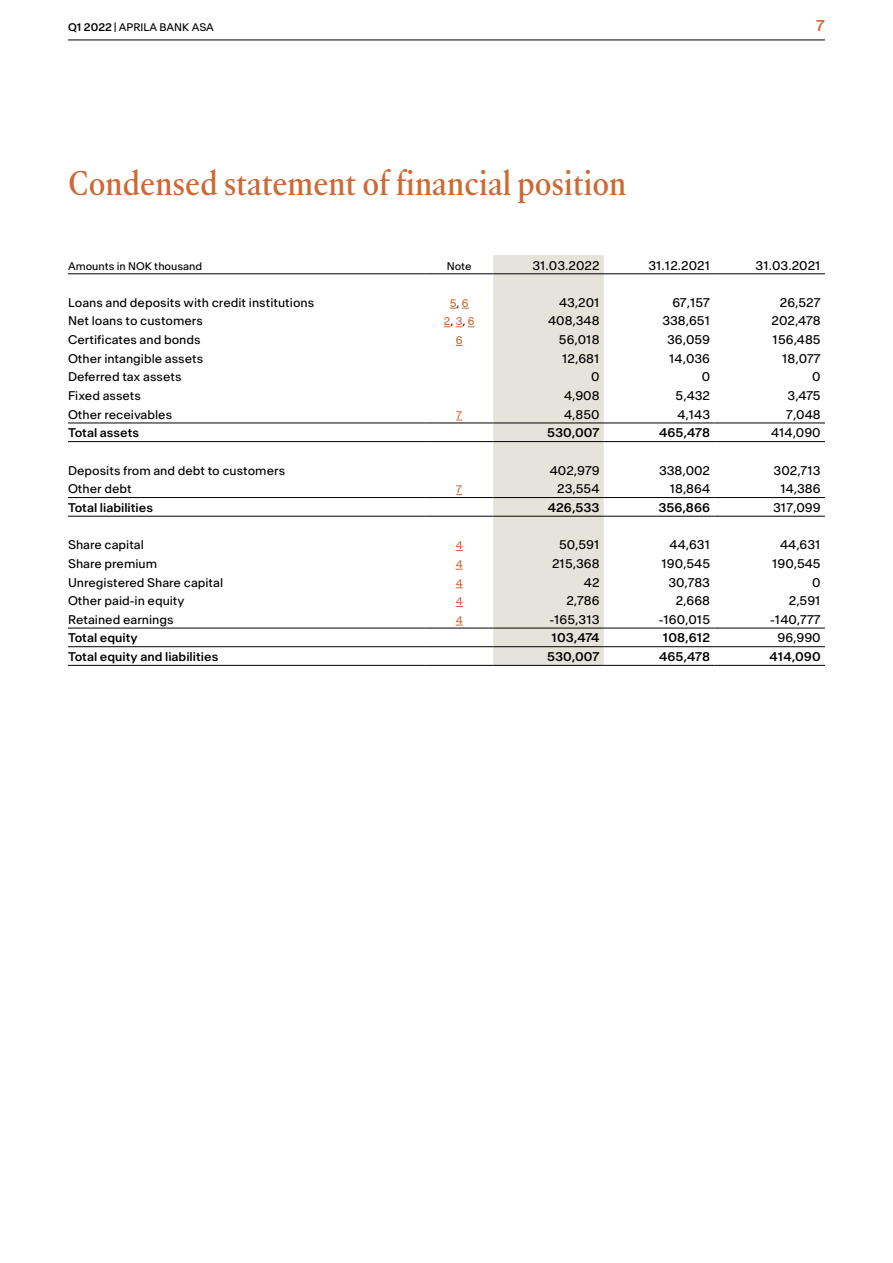
<style>
.page{position:relative;width:893px;height:1263px;background:#fff}
.page>*{position:absolute;margin:0;border:0;box-sizing:border-box;transform-origin:0 0}
.t1{font:500 condensed 30px "Atacama Beta";color:#cf6833}
.t2{font:500 15px "Antarctica Beta";color:#cf6833}
.t3{font:12px "Antarctica Beta";color:#000}
.t4{font:500 12px "Antarctica Beta";color:#000}
.t5{font:10.5px "Antarctica Beta";color:#000}
.t6{font:10.5px "Antarctica Beta";color:#cf6833}
.s1{font-weight:500}
.s2{color:#000}
</style>
<div class="page">
<hr style="left:68px;top:40px;width:757px;height:1px;background:#000">
<div style="left:493px;top:255px;width:111px;height:410px;background:#e6e3db"></div>
<hr style="left:68px;top:274px;width:357px;height:1px;background:#000">
<hr style="left:425px;top:274px;width:68px;height:1px;background:#000">
<hr style="left:493px;top:274px;width:111px;height:1px;background:#000">
<hr style="left:425px;top:646px;width:68px;height:1px;background:#000">
<hr style="left:68px;top:665px;width:357px;height:1px;background:#000">
<hr style="left:425px;top:665px;width:68px;height:1px;background:#000">
<hr style="left:493px;top:665px;width:111px;height:1px;background:#000">
<hr style="left:425px;top:497px;width:68px;height:1px;background:#000">
<hr style="left:425px;top:516px;width:68px;height:1px;background:#000">
<hr style="left:425px;top:423px;width:68px;height:1px;background:#000">
<hr style="left:425px;top:441px;width:68px;height:1px;background:#000">
<hr style="left:604px;top:665px;width:110px;height:1px;background:#000">
<hr style="left:714px;top:665px;width:111px;height:1px;background:#000">
<hr style="left:604px;top:274px;width:110px;height:1px;background:#000">
<hr style="left:714px;top:274px;width:111px;height:1px;background:#000">
<hr style="left:425px;top:628px;width:68px;height:1px;background:#000">
<hr style="left:68px;top:628px;width:357px;height:1px;background:#000">
<hr style="left:493px;top:628px;width:111px;height:1px;background:#000">
<hr style="left:604px;top:628px;width:110px;height:1px;background:#000">
<hr style="left:714px;top:628px;width:111px;height:1px;background:#000">
<hr style="left:68px;top:646px;width:357px;height:1px;background:#000">
<hr style="left:493px;top:646px;width:111px;height:1px;background:#000">
<hr style="left:604px;top:646px;width:110px;height:1px;background:#000">
<hr style="left:714px;top:646px;width:111px;height:1px;background:#000">
<hr style="left:68px;top:497px;width:357px;height:1px;background:#000">
<hr style="left:493px;top:497px;width:111px;height:1px;background:#000">
<hr style="left:604px;top:497px;width:110px;height:1px;background:#000">
<hr style="left:714px;top:497px;width:111px;height:1px;background:#000">
<hr style="left:68px;top:516px;width:357px;height:1px;background:#000">
<hr style="left:493px;top:516px;width:111px;height:1px;background:#000">
<hr style="left:604px;top:516px;width:110px;height:1px;background:#000">
<hr style="left:714px;top:516px;width:111px;height:1px;background:#000">
<hr style="left:68px;top:423px;width:357px;height:1px;background:#000">
<hr style="left:493px;top:423px;width:111px;height:1px;background:#000">
<hr style="left:604px;top:423px;width:110px;height:1px;background:#000">
<hr style="left:714px;top:423px;width:111px;height:1px;background:#000">
<hr style="left:68px;top:441px;width:357px;height:1px;background:#000">
<hr style="left:493px;top:441px;width:111px;height:1px;background:#000">
<hr style="left:604px;top:441px;width:110px;height:1px;background:#000">
<hr style="left:714px;top:441px;width:111px;height:1px;background:#000">
<svg style="left:450px;top:308px;width:19px;height:1px"></svg>
<p class="t5" style="left:68px;top:20px;width:147px"><span class="s1">Q1 2022</span> | APRILA BANK ASA</p>
<p class="t2" style="left:816px;top:16px;width:10px">7</p>
<h1 class="t1" style="left:68px;top:162px;width:560px">Condensed statement of financial position</h1>
<p class="t5" style="left:68px;top:259px;width:136px">Amounts in NOK thousand</p>
<p class="t5" style="left:447px;top:259px;width:26px">Note</p>
<p class="t3" style="left:532px;top:257px;width:69px">31.03.2022</p>
<p class="t3" style="left:648px;top:257px;width:63px">31.12.2021</p>
<p class="t3" style="left:756px;top:257px;width:67px">31.03.2021</p>
<p class="t3" style="left:68px;top:294px;width:248px">Loans and deposits with credit institutions</p>
<p class="t6" style="left:450px;top:296px;width:20px">5<span class="s2">,</span> 6</p>
<p class="t3" style="left:559px;top:294px;width:42px">43,201</p>
<p class="t3" style="left:672px;top:294px;width:39px">67,157</p>
<p class="t3" style="left:780px;top:294px;width:42px">26,527</p>
<p class="t3" style="left:68px;top:313px;width:136px">Net loans to customers</p>
<p class="t6" style="left:444px;top:315px;width:32px">2<span class="s2">,</span> 3<span class="s2">,</span> 6</p>
<p class="t3" style="left:548px;top:313px;width:53px">408,348</p>
<p class="t3" style="left:662px;top:313px;width:49px">338,651</p>
<p class="t3" style="left:771px;top:313px;width:51px">202,478</p>
<p class="t3" style="left:68px;top:332px;width:134px">Certificates and bonds</p>
<p class="t6" style="left:456px;top:333px;width:8px">6</p>
<p class="t3" style="left:559px;top:332px;width:42px">56,018</p>
<p class="t3" style="left:667px;top:332px;width:45px">36,059</p>
<p class="t3" style="left:773px;top:332px;width:50px">156,485</p>
<p class="t3" style="left:68px;top:350px;width:137px">Other intangible assets</p>
<p class="t3" style="left:562px;top:350px;width:39px">12,681</p>
<p class="t3" style="left:669px;top:350px;width:42px">14,036</p>
<p class="t3" style="left:782px;top:350px;width:40px">18,077</p>
<p class="t3" style="left:68px;top:369px;width:115px">Deferred tax assets</p>
<p class="t3" style="left:591px;top:369px;width:10px">0</p>
<p class="t3" style="left:702px;top:369px;width:10px">0</p>
<p class="t3" style="left:812px;top:369px;width:10px">0</p>
<p class="t3" style="left:68px;top:388px;width:74px">Fixed assets</p>
<p class="t3" style="left:564px;top:388px;width:37px">4,908</p>
<p class="t3" style="left:676px;top:388px;width:36px">5,432</p>
<p class="t3" style="left:787px;top:388px;width:35px">3,475</p>
<p class="t3" style="left:68px;top:406px;width:106px">Other receivables</p>
<p class="t6" style="left:456px;top:408px;width:7px">7</p>
<p class="t3" style="left:564px;top:406px;width:37px">4,850</p>
<p class="t3" style="left:677px;top:406px;width:34px">4,143</p>
<p class="t3" style="left:786px;top:406px;width:36px">7,048</p>
<p class="t4" style="left:68px;top:425px;width:73px">Total assets</p>
<p class="t4" style="left:547px;top:425px;width:54px">530,007</p>
<p class="t4" style="left:659px;top:425px;width:52px">465,478</p>
<p class="t3" style="left:771px;top:425px;width:51px">414,090</p>
<p class="t3" style="left:68px;top:462px;width:219px">Deposits from and debt to customers</p>
<p class="t3" style="left:550px;top:462px;width:51px">402,979</p>
<p class="t3" style="left:659px;top:462px;width:53px">338,002</p>
<p class="t3" style="left:774px;top:462px;width:49px">302,713</p>
<p class="t3" style="left:68px;top:481px;width:65px">Other debt</p>
<p class="t6" style="left:456px;top:482px;width:7px">7</p>
<p class="t3" style="left:557px;top:481px;width:44px">23,554</p>
<p class="t3" style="left:670px;top:481px;width:42px">18,864</p>
<p class="t3" style="left:780px;top:481px;width:42px">14,386</p>
<p class="t4" style="left:68px;top:499px;width:87px">Total liabilities</p>
<p class="t4" style="left:548px;top:499px;width:53px">426,533</p>
<p class="t4" style="left:658px;top:499px;width:53px">356,866</p>
<p class="t3" style="left:773px;top:499px;width:49px">317,099</p>
<p class="t3" style="left:68px;top:537px;width:77px">Share capital</p>
<p class="t6" style="left:456px;top:538px;width:9px">4</p>
<p class="t3" style="left:559px;top:537px;width:42px">50,591</p>
<p class="t3" style="left:669px;top:537px;width:42px">44,631</p>
<p class="t3" style="left:780px;top:537px;width:42px">44,631</p>
<p class="t3" style="left:68px;top:555px;width:90px">Share premium</p>
<p class="t6" style="left:456px;top:557px;width:9px">4</p>
<p class="t3" style="left:552px;top:555px;width:49px">215,368</p>
<p class="t3" style="left:661px;top:555px;width:50px">190,545</p>
<p class="t3" style="left:772px;top:555px;width:50px">190,545</p>
<p class="t3" style="left:68px;top:574px;width:157px">Unregistered Share capital</p>
<p class="t6" style="left:456px;top:576px;width:9px">4</p>
<p class="t3" style="left:584px;top:574px;width:17px">42</p>
<p class="t3" style="left:668px;top:574px;width:43px">30,783</p>
<p class="t3" style="left:812px;top:574px;width:10px">0</p>
<p class="t3" style="left:68px;top:593px;width:118px">Other paid-in equity</p>
<p class="t6" style="left:456px;top:594px;width:9px">4</p>
<p class="t3" style="left:566px;top:593px;width:35px">2,786</p>
<p class="t3" style="left:676px;top:593px;width:36px">2,668</p>
<p class="t3" style="left:789px;top:593px;width:33px">2,591</p>
<p class="t3" style="left:68px;top:611px;width:107px">Retained earnings</p>
<p class="t6" style="left:456px;top:613px;width:9px">4</p>
<p class="t3" style="left:549px;top:611px;width:52px">-165,313</p>
<p class="t3" style="left:659px;top:611px;width:53px">-160,015</p>
<p class="t3" style="left:770px;top:611px;width:52px">-140,777</p>
<p class="t4" style="left:68px;top:630px;width:71px">Total equity</p>
<p class="t4" style="left:552px;top:630px;width:49px">103,474</p>
<p class="t4" style="left:663px;top:630px;width:49px">108,612</p>
<p class="t3" style="left:777px;top:630px;width:45px">96,990</p>
<p class="t4" style="left:68px;top:649px;width:152px">Total equity and liabilities</p>
<p class="t4" style="left:547px;top:649px;width:54px">530,007</p>
<p class="t4" style="left:659px;top:649px;width:52px">465,478</p>
<p class="t4" style="left:770px;top:649px;width:53px">414,090</p>
</div>
